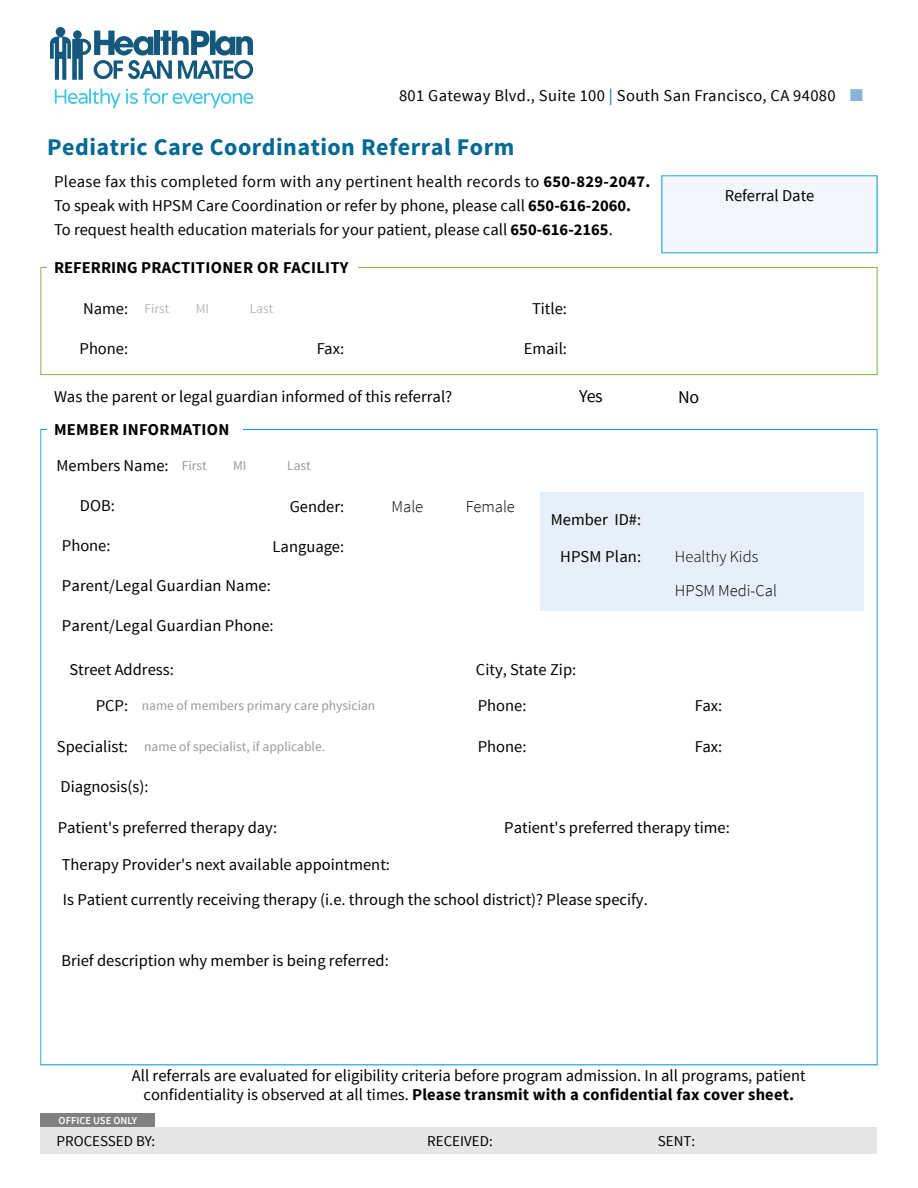
<style>
.page{position:relative;width:918px;height:1188px;background:#fff}
.page>*{position:absolute;margin:0;border:0;box-sizing:border-box;transform-origin:0 0}
.t1{font:700 24px "Source Sans Pro";letter-spacing:.02em;color:#016994}
.t2{font:18px "Source Sans Pro";color:#000}
.t3{font:16.5px/24px "Source Sans Pro";color:#000}
.t4{font:16.5px "Source Sans Pro";letter-spacing:.02em;color:#000}
.t5{font:700 16.5px "Source Sans Pro";letter-spacing:.02em;color:#000}
.t6{font:300 16.5px/33.8px "Source Sans Pro";color:#000}
.t7{font:15px "Source Sans Pro";color:#000}
.t8{font:13.5px "Source Sans Pro";color:#999}
.t9{font:600 10.5px "Source Sans Pro";color:#fff}
.s1{color:#006892}
.s2{font-weight:700}
.s3{font-size:13.5px;color:#999}
.s4{font-size:16.5px;color:#000}
</style>
<div class="page">
<div style="left:40px;top:1127px;width:837px;height:27px;background:#e6e6e6"></div>
<div style="left:40px;top:267px;width:838px;height:108px;background:#fff;border:1px solid #80b641"></div>
<div style="left:540px;top:492px;width:324px;height:118px;background:#e7f0f8"></div>
<div style="left:40px;top:1114px;width:115px;height:13px;background:#808080"></div>
<div style="left:47px;top:261px;width:311px;height:27px;background:#fff"></div>
<div style="left:662px;top:175px;width:215px;height:78px;background:#f3f7fb"></div>
<svg style="left:55px;top:89px;width:65px;height:19px"></svg>
<svg style="left:126px;top:88px;width:127px;height:20px"></svg>
<svg style="left:50px;top:27px;width:203px;height:53px"></svg>
<p class="t4" style="left:399px;top:86px;width:438px">801 Gateway Blvd., Suite 100 <span class="s1">|</span> South San Francisco, CA 94080</p>
<h1 class="t1" style="left:47px;top:131px;width:469px">Pediatric Care Coordination Referral Form</h1>
<p class="t3" style="left:54px;top:170px;width:598px">Please fax this completed form with any pertinent health records to <span class="s2">650-829-2047.<br></span>To speak with HPSM Care Coordination or refer by phone, please call <span class="s2">650-616-2060.<br></span>To request health education materials for your patient, please call <span class="s2">650-616-2165</span>.</p>
<p class="t5" style="left:54px;top:257px;width:296px">REFERRING PRACTITIONER OR FACILITY</p>
<p class="t3" style="left:83px;top:296px;width:88px">Name: <span class="s3">First</span></p>
<p class="t8" style="left:196px;top:300px;width:15px">MI</p>
<p class="t8" style="left:250px;top:300px;width:25px">Last</p>
<p class="t3" style="left:532px;top:296px;width:36px">Title:</p>
<p class="t3" style="left:80px;top:337px;width:50px">Phone:</p>
<p class="t3" style="left:317px;top:337px;width:29px">Fax:</p>
<p class="t3" style="left:524px;top:337px;width:45px">Email:</p>
<p class="t3" style="left:54px;top:384px;width:400px">Was the parent or legal guardian informed of this referral?</p>
<p class="t2" style="left:579px;top:385px;width:25px">Yes</p>
<p class="t2" style="left:678px;top:386px;width:23px">No</p>
<p class="t5" style="left:54px;top:419px;width:177px">MEMBER INFORMATION</p>
<p class="t3" style="left:57px;top:454px;width:151px">Members Name: <span class="s3">First</span></p>
<p class="t8" style="left:233px;top:457px;width:15px">MI</p>
<p class="t8" style="left:287px;top:457px;width:25px">Last</p>
<p class="t3" style="left:725px;top:184px;width:91px">Referral Date</p>
<p class="t3" style="left:80px;top:494px;width:36px">DOB:</p>
<p class="t3" style="left:290px;top:494px;width:56px">Gender:</p>
<p class="t6" style="left:392px;top:489px;width:33px">Male</p>
<p class="t6" style="left:466px;top:489px;width:51px">Female</p>
<p class="t3" style="left:62px;top:534px;width:50px">Phone:</p>
<p class="t3" style="left:62px;top:574px;width:211px">Parent/Legal Guardian Name:</p>
<p class="t3" style="left:62px;top:614px;width:213px">Parent/Legal Guardian Phone:</p>
<p class="t3" style="left:273px;top:535px;width:73px">Language:</p>
<p class="t3" style="left:551px;top:508px;width:92px">Member ID#:</p>
<p class="t3" style="left:560px;top:544px;width:83px">HPSM Plan:</p>
<p class="t6" style="left:675px;top:540px;width:104px">Healthy Kids<br>HPSM Medi-Cal</p>
<p class="t3" style="left:69px;top:658px;width:106px">Street Address:</p>
<p class="t3" style="left:476px;top:658px;width:102px">City, State Zip:</p>
<p class="t8" style="left:96px;top:697px;width:281px"><span class="s4">PCP:</span> name of members primary care physician</p>
<p class="t3" style="left:478px;top:694px;width:50px">Phone:</p>
<p class="t3" style="left:695px;top:694px;width:29px">Fax:</p>
<p class="t8" style="left:57px;top:738px;width:270px"><span class="s4">Specialist:</span> name of specialist, if applicable.</p>
<p class="t3" style="left:61px;top:775px;width:89px">Diagnosis(s):</p>
<p class="t3" style="left:58px;top:816px;width:221px">Patient's preferred therapy day:</p>
<p class="t3" style="left:478px;top:734px;width:50px">Phone:</p>
<p class="t3" style="left:695px;top:734px;width:29px">Fax:</p>
<p class="t3" style="left:504px;top:816px;width:227px">Patient's preferred therapy time:</p>
<p class="t3" style="left:62px;top:847px;width:587px;line-height:35.7px">Therapy Provider's next available appointment:<br>Is Patient currently receiving therapy (i.e. through the school district)? Please specify.</p>
<p class="t3" style="left:61px;top:949px;width:329px">Brief description why member is being referred:</p>
<p class="t3" style="left:132px;top:1066px;width:675px;line-height:19.5px;text-align:center">All referrals are evaluated for eligibility criteria before program admission. In all programs, patient confidentiality is observed at all times. <span class="s2">Please transmit with a confidential fax cover sheet.</span></p>
<p class="t9" style="left:59px;top:1114px;width:80px">OFFICE USE ONLY</p>
<p class="t7" style="left:56px;top:1132px;width:100px">PROCESSED BY:</p>
<p class="t7" style="left:427px;top:1132px;width:67px">RECEIVED:</p>
<p class="t7" style="left:658px;top:1132px;width:39px">SENT:</p>
</div>
